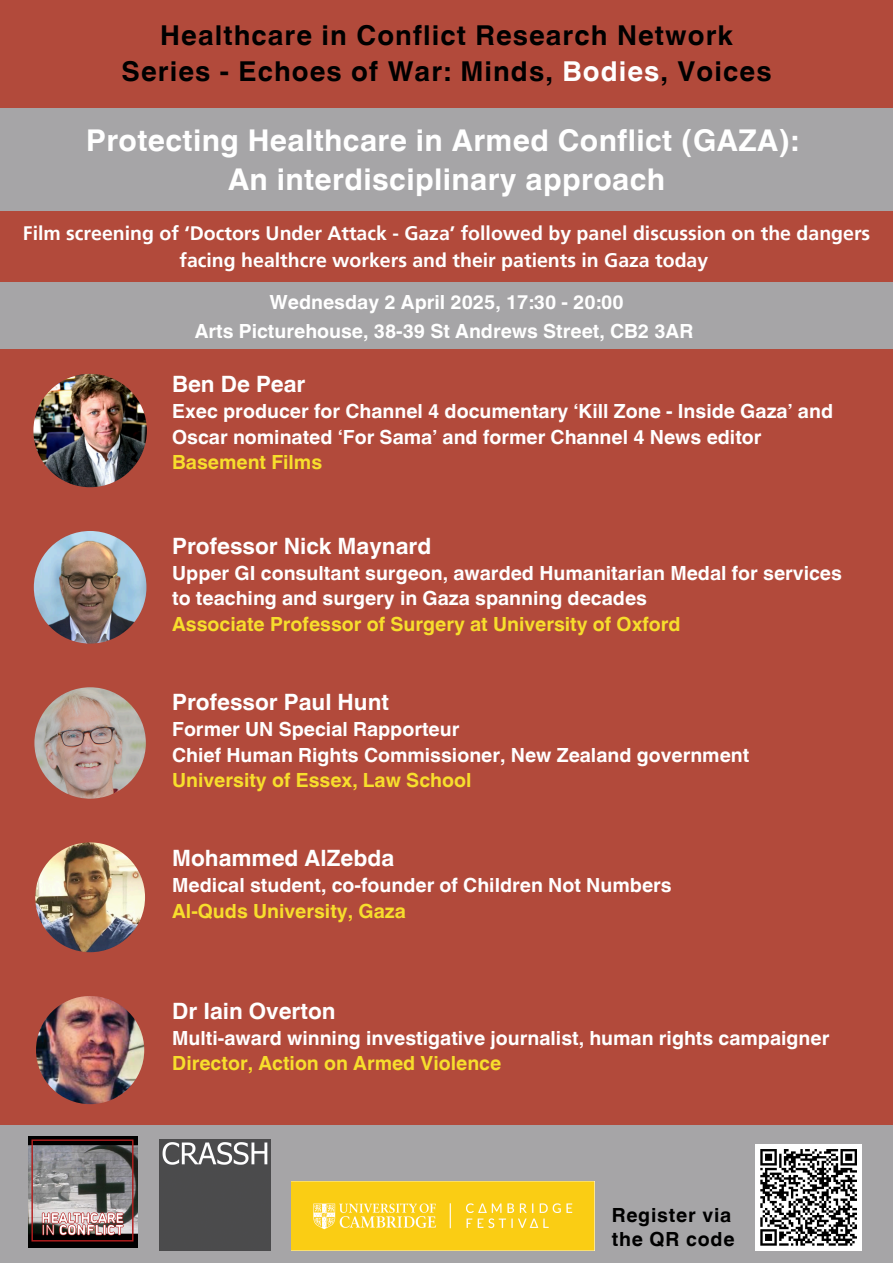
<style>
.page{position:relative;width:893px;height:1263px;background:#b24a3b}
.page>*{position:absolute;margin:0;border:0;box-sizing:border-box;transform-origin:0 0}
.t1{font:700 30px/38.8px "Helvetica World";letter-spacing:.015em;color:#fff;text-align:center}
.t2{font:700 27.38px/36px "Helvetica World";letter-spacing:.04em;color:#000;text-align:center}
.t3{font:700 22.5px "Helvetica World";color:#fff}
.t4{font:700 19.5px/25.3px "Helvetica World";color:#fff}
.t5{font:700 19.5px "Helvetica World";color:#f7de2c}
.t6{font:700 19.5px/27px "Frutiger LT Pro";color:#fff;text-align:center}
.t7{font:700 19.5px/23.1px "Helvetica World";letter-spacing:.04em;color:#000}
.s1{color:#fff}
</style>
<div class="page">
<div style="left:0;top:108px;width:893px;height:102px;background:#a6a5a7"></div>
<div style="left:0;top:1125px;width:893px;height:138px;background:#a6a5a7"></div>
<img style="left:159px;top:1139px;width:111px;height:111px">
<img style="left:29px;top:1136px;width:109px;height:112px">
<div style="left:755px;top:1144px;width:106px;height:106px;background:#fff"></div>
<svg style="left:760px;top:1149px;width:97px;height:97px"></svg>
<img style="left:291px;top:1181px;width:303px;height:69px">
<div style="left:0;top:282px;width:893px;height:67px;background:#a6a5a7"></div>
<img style="left:33px;top:374px;width:114px;height:113px;border-radius:50%">
<img style="left:34px;top:531px;width:112px;height:112px;border-radius:50%">
<img style="left:34px;top:687px;width:112px;height:112px;border-radius:50%">
<img style="left:35px;top:842px;width:110px;height:110px;border-radius:50%">
<img style="left:36px;top:996px;width:108px;height:108px;border-radius:50%">
<p class="t2" style="left:122px;top:15px;width:651px">Healthcare in Conflict Research Network<br>Series - Echoes of War: Minds, <span class="s1">Bodies</span>, Voices</p>
<h1 class="t1" style="left:86px;top:118px;width:714px">Protecting Healthcare in Armed Conflict (GAZA):<br>An interdisciplinary approach</h1>
<p class="t6" style="left:23px;top:219px;width:849px">Film screening of ‘Doctors Under Attack - Gaza’ followed by panel discussion on the dangers facing healthcre workers and their patients in Gaza today</p>
<p class="t4" style="left:269px;top:287px;width:355px">Wednesday 2 April 2025, 17:30 - 20:00</p>
<p class="t4" style="left:195px;top:317px;width:500px">Arts Picturehouse, 38-39 St Andrews Street, CB2 3AR</p>
<p class="t3" style="left:172px;top:366px;width:135px">Ben De Pear</p>
<p class="t4" style="left:172px;top:397px;width:662px">Exec producer for Channel 4 documentary ‘Kill Zone - Inside Gaza’ and<br>Oscar nominated ‘For Sama’ and former Channel 4 News editor</p>
<p class="t5" style="left:172px;top:446px;width:151px">Basement Films</p>
<p class="t3" style="left:172px;top:528px;width:261px">Professor Nick Maynard</p>
<p class="t4" style="left:172px;top:558px;width:671px">Upper GI consultant surgeon, awarded Humanitarian Medal for services to teaching and surgery in Gaza spanning decades</p>
<p class="t5" style="left:172px;top:608px;width:510px">Associate Professor of Surgery at University of Oxford</p>
<p class="t3" style="left:172px;top:684px;width:218px">Professor Paul Hunt</p>
<p class="t4" style="left:172px;top:715px;width:289px">Former UN Special Rapporteur</p>
<p class="t4" style="left:172px;top:740px;width:578px">Chief Human Rights Commissioner, New Zealand government</p>
<p class="t5" style="left:172px;top:764px;width:301px">University of Essex, Law School</p>
<p class="t3" style="left:172px;top:840px;width:223px">Mohammed AlZebda</p>
<p class="t4" style="left:172px;top:871px;width:501px">Medical student, co-founder of Children Not Numbers</p>
<p class="t5" style="left:172px;top:895px;width:235px">Al-Quds University, Gaza</p>
<p class="t3" style="left:172px;top:993px;width:165px">Dr Iain Overton</p>
<p class="t4" style="left:172px;top:1023px;width:658px">Multi-award winning investigative journalist, human rights campaigner</p>
<p class="t5" style="left:172px;top:1047px;width:330px">Director, Action on Armed Violence</p>
<h1 class="t7" style="left:612px;top:1202px;width:124px">Register via the QR code</h1>
</div>
